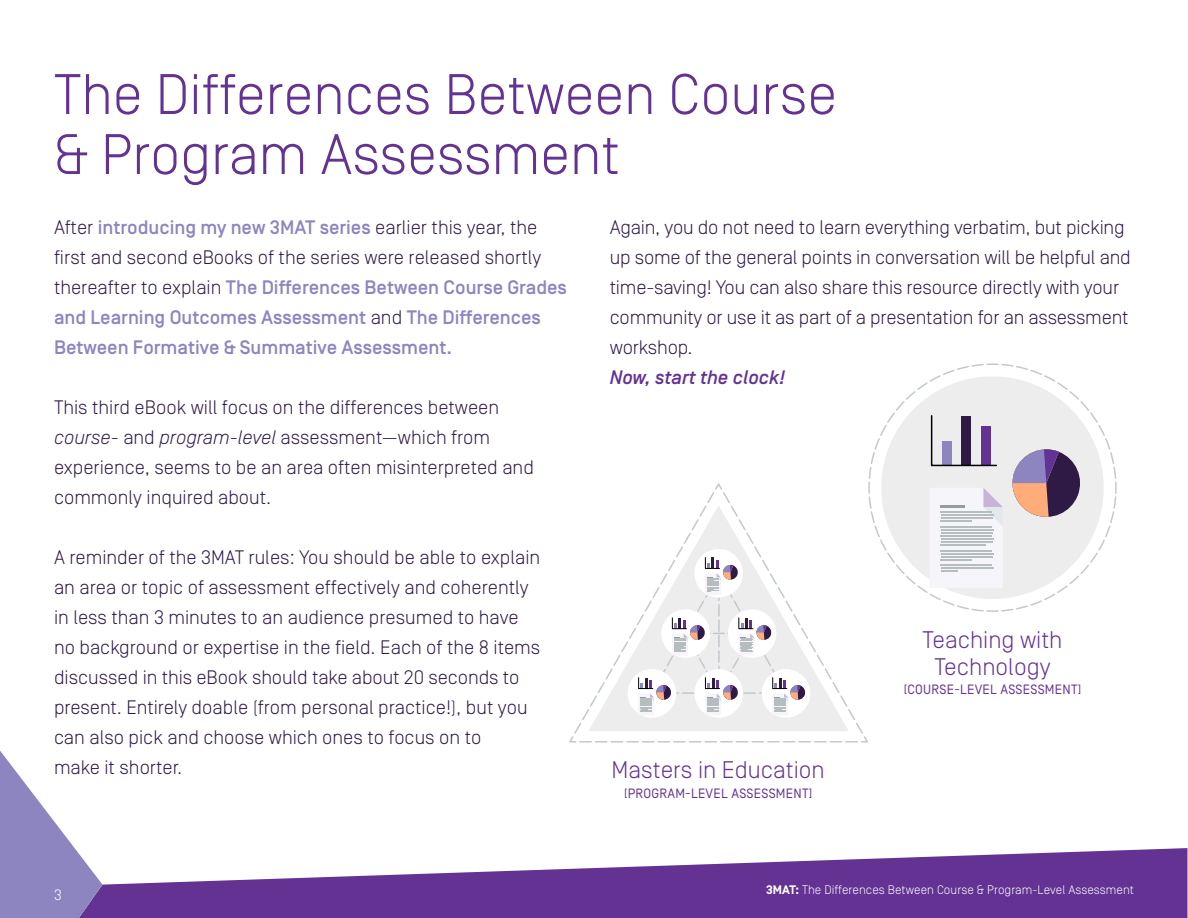
<style>
.page{position:relative;width:1188px;height:918px;background:#fff}
.page>*{position:absolute;margin:0;border:0;box-sizing:border-box;transform-origin:0 0}
.t1{font:300 57px/60px "Simplon Norm";color:#633293}
.t2{font:300 24px/27px "Simplon Norm";color:#633293;text-align:center}
.t3{font:300 19.5px/30px "Simplon Norm";color:#2f1a45}
.t4{font:500 19.5px/30px "Simplon Norm";color:#8d85c0}
.t5{font:italic 500 19.5px "Simplon Norm";color:#633293}
.t6{font:300 15px "Simplon Norm";color:#fff}
.t7{font:13.5px "Simplon Norm";letter-spacing:.02em;color:#633293}
.t8{font:300 12.3px "Simplon Norm";letter-spacing:.005em;color:#fff}
.s1{font-weight:300;color:#2f1a45}
.s2{font-style:italic}
.s3{font-weight:700}
</style>
<div class="page">
<svg style="left:102px;top:848px;width:1086px;height:70px;fill:#633293"></svg>
<svg style="left:0;top:751px;width:102px;height:167px"></svg>
<svg style="left:572px;top:363px;width:545px;height:380px"></svg>
<h1 class="t1" style="left:54px;top:65px;width:785px">The Differences Between Course &amp; Program Assessment</h1>
<p class="t4" style="left:54px;top:213px;width:515px"><span class="s1">After</span> introducing my new 3MAT series <span class="s1">earlier this year, the first and second eBooks of the series were released shortly thereafter to explain</span> The Differences Between Course Grades and Learning Outcomes Assessment <span class="s1">and</span> The Differences Between Formative &amp; Summative Assessment.</p>
<p class="t3" style="left:54px;top:392px;width:481px">This third eBook will focus on the differences between <span class="s2">course</span>- and <span class="s2">program-level</span> assessment—which from experience, seems to be an area often misinterpreted and commonly inquired about.</p>
<p class="t3" style="left:54px;top:542px;width:488px">A reminder of the 3MAT rules: You should be able to explain an area or topic of assessment effectively and coherently in less than 3 minutes to an audience presumed to have no background or expertise in the field. Each of the 8 items discussed in this eBook should take about 20 seconds to present. Entirely doable (from personal practice!), but you can also pick and choose which ones to focus on to<br>make it shorter.</p>
<p class="t3" style="left:610px;top:212px;width:523px">Again, you do not need to learn everything verbatim, but picking up some of the general points in conversation will be helpful and time-saving! You can also share this resource directly with your community or use it as part of a presentation for an assessment workshop.</p>
<p class="t5" style="left:610px;top:367px;width:177px">Now, start the clock!</p>
<p class="t2" style="left:612px;top:757px;width:215px">Masters in Education</p>
<p class="t7" style="left:624px;top:786px;width:190px">[PROGRAM-LEVEL ASSESSMENT]</p>
<p class="t2" style="left:923px;top:626px;width:141px">Teaching with<br>Technology</p>
<p class="t7" style="left:903px;top:682px;width:180px">[COURSE-LEVEL ASSESSMENT]</p>
<p class="t6" style="left:54px;top:887px;width:9px">3</p>
<p class="t8" style="left:766px;top:883px;width:369px"><span class="s3">3MAT:</span> The Differences Between Course &amp; Program-Level Assessment</p>
</div>
